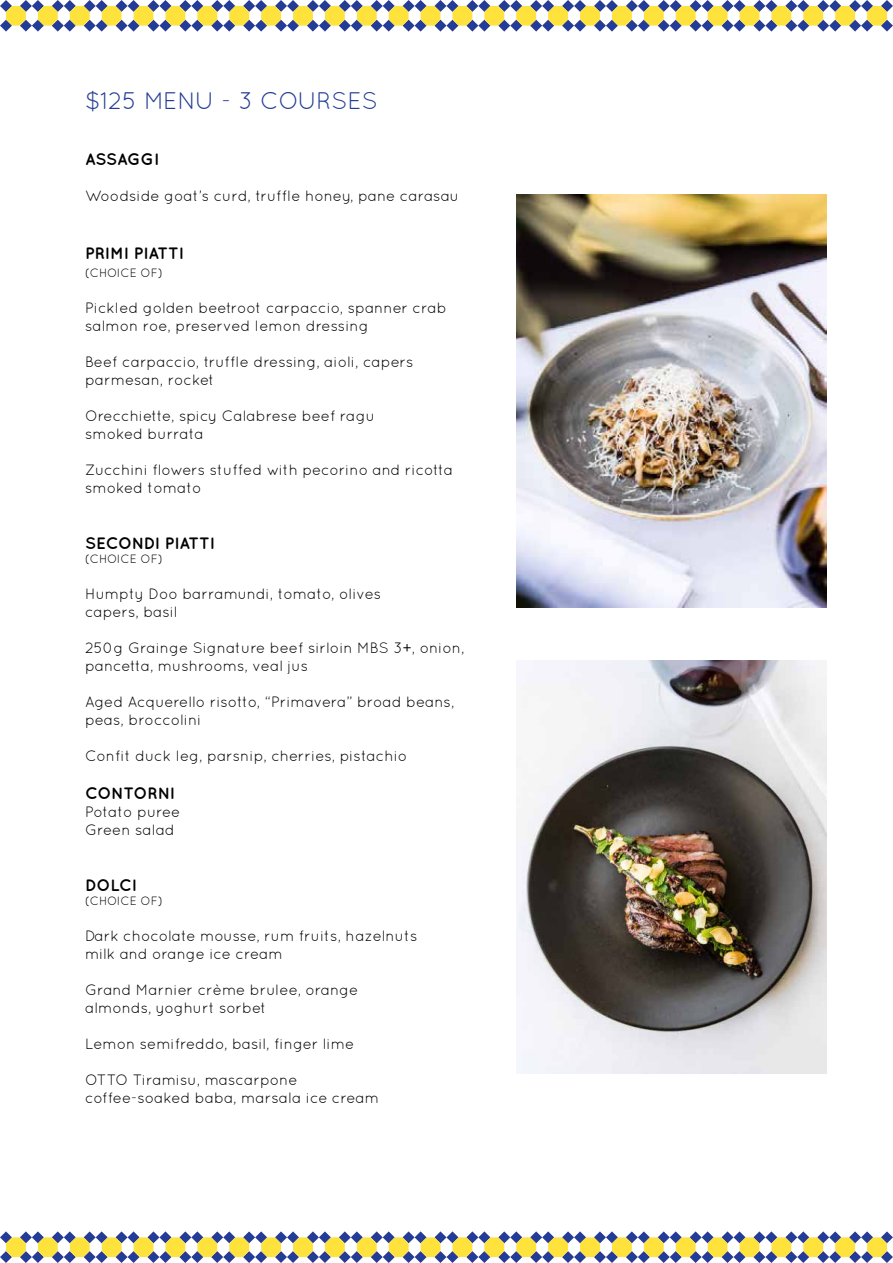
<style>
.page{position:relative;width:893px;height:1263px;background:#fff}
.page>*{position:absolute;margin:0;border:0;box-sizing:border-box;transform-origin:0 0}
.t1{font:24px "Quicksand";color:#243c96}
.t2{font:700 16.5px "Quicksand";color:#000}
.t3{font:700 16.5px "Quicksand";letter-spacing:-.02em;color:#000}
.t4{font:15px/18px "Quicksand";color:#000}
.t5{font:12px "Quicksand";color:#000}
</style>
<div class="page">
<svg style="left:0;top:0;width:893px;height:32px"></svg>
<svg style="left:0;top:1231px;width:893px;height:32px"></svg>
<img style="left:517px;top:194px;width:309px;height:413px">
<img style="left:517px;top:660px;width:309px;height:414px">
<h1 class="t1" style="left:85px;top:87px;width:294px">$125 MENU - 3 COURSES</h1>
<p class="t2" style="left:85px;top:149px;width:76px">ASSAGGI</p>
<p class="t4" style="left:85px;top:187px;width:376px">Woodside goat’s curd, truffle honey, pane carasau</p>
<p class="t2" style="left:85px;top:243px;width:100px">PRIMI PIATTI</p>
<p class="t5" style="left:85px;top:266px;width:80px">(CHOICE OF)</p>
<p class="t4" style="left:85px;top:298px;width:363px">Pickled golden beetroot carpaccio, spanner crab salmon roe, preserved lemon dressing</p>
<p class="t4" style="left:85px;top:352px;width:330px">Beef carpaccio, truffle dressing, aioli, capers parmesan, rocket</p>
<p class="t4" style="left:85px;top:406px;width:291px">Orecchiette, spicy Calabrese beef ragu smoked burrata</p>
<p class="t4" style="left:85px;top:460px;width:370px">Zucchini flowers stuffed with pecorino and ricotta smoked tomato</p>
<p class="t2" style="left:85px;top:533px;width:131px">SECONDI PIATTI</p>
<p class="t5" style="left:85px;top:552px;width:80px">(CHOICE OF)</p>
<p class="t4" style="left:85px;top:585px;width:298px">Humpty Doo barramundi, tomato, olives capers, basil</p>
<p class="t4" style="left:85px;top:639px;width:381px">250g Grainge Signature beef sirloin MBS 3+, onion, pancetta, mushrooms, veal jus</p>
<p class="t4" style="left:85px;top:693px;width:371px">Aged Acquerello risotto, “Primavera” broad beans, peas, broccolini</p>
<p class="t4" style="left:85px;top:747px;width:324px">Confit duck leg, parsnip, cherries, pistachio</p>
<p class="t3" style="left:85px;top:783px;width:91px">CONTORNI</p>
<p class="t4" style="left:85px;top:802px;width:97px">Potato puree<br>Green salad</p>
<p class="t2" style="left:85px;top:875px;width:53px">DOLCI</p>
<p class="t5" style="left:85px;top:894px;width:80px">(CHOICE OF)</p>
<p class="t4" style="left:85px;top:927px;width:334px">Dark chocolate mousse, rum fruits, hazelnuts milk and orange ice cream</p>
<p class="t4" style="left:85px;top:981px;width:275px">Grand Marnier crème brulee, orange almonds, yoghurt sorbet</p>
<p class="t4" style="left:85px;top:1035px;width:271px">Lemon semifreddo, basil, finger lime</p>
<p class="t4" style="left:85px;top:1071px;width:296px">OTTO Tiramisu, mascarpone coffee-soaked baba, marsala ice cream</p>
</div>
